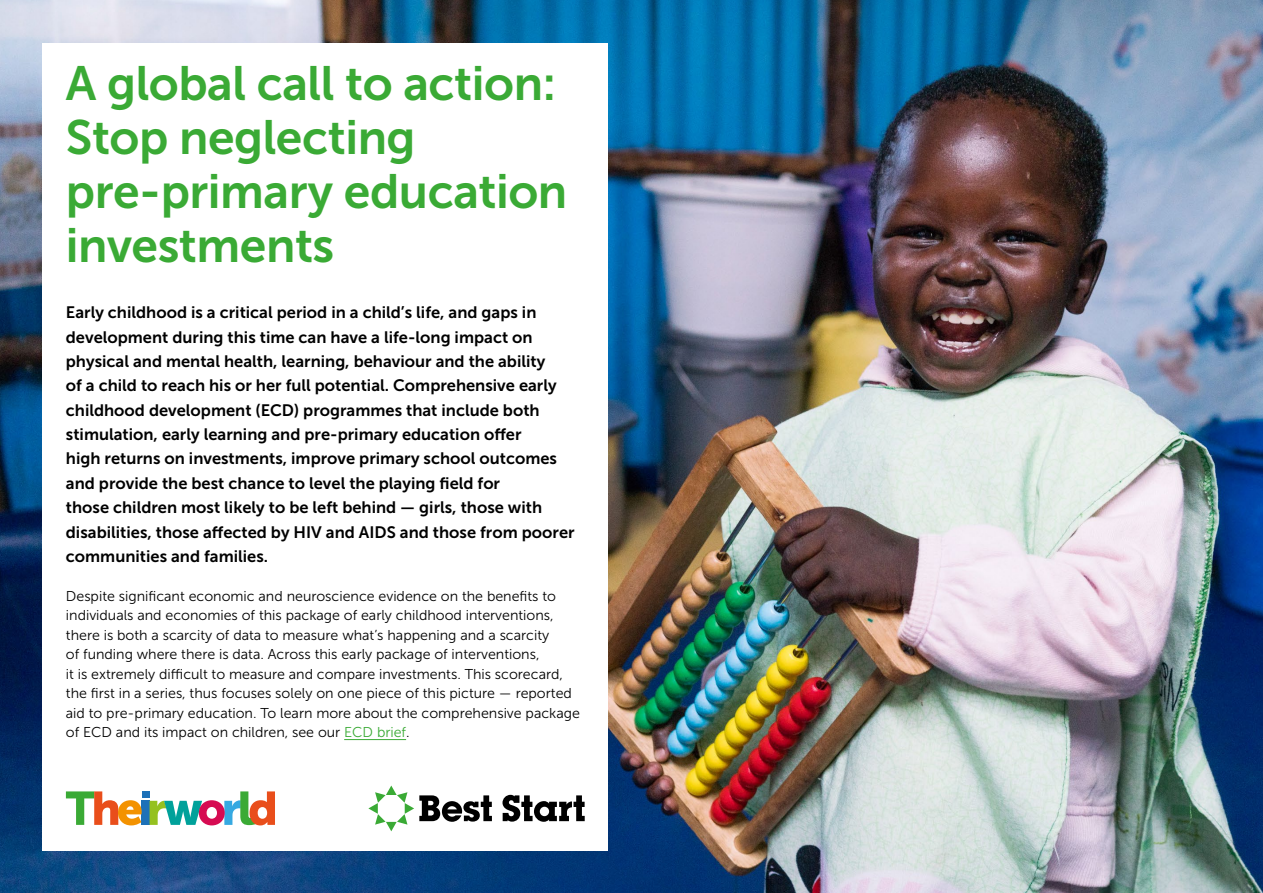
<style>
.page{position:relative;width:1263px;height:893px;background:#fff}
.page>*{position:absolute;margin:0;border:0;box-sizing:border-box;transform-origin:0 0}
.t1{font:48px/54px "Museo Sans 700";letter-spacing:-.01em;color:#3aaa35}
.t2{font:16.5px/24.3px "Museo Sans 700";color:#000}
.t3{font:14.25px/19.5px "Museo Sans 300";color:#000}
.s1{color:#3aaa35}
</style>
<div class="page">
<img style="left:0;top:0;width:1263px;height:893px">
<div style="left:43px;top:43px;width:565px;height:807px;background:#fff"></div>
<hr style="left:344px;top:739px;width:62px;height:1px;background:#3aaa35">
<div style="left:142px;top:801px;width:8px;height:24px;background:#1d71b8"></div>
<div style="left:142px;top:791px;width:8px;height:7px;background:#1d71b8"></div>
<svg style="left:150px;top:791px;width:125px;height:34px"></svg>
<svg style="left:66px;top:791px;width:76px;height:34px"></svg>
<svg style="left:368px;top:785px;width:217px;height:46px"></svg>
<h1 class="t1" style="left:66px;top:56px;width:503px">A global call to action:<br>Stop neglecting pre-primary education investments</h1>
<p class="t2" style="left:66px;top:300px;width:510px">Early childhood is a critical period in a child’s life, and gaps in development during this time can have a life-long impact on physical and mental health, learning, behaviour and the ability<br>of a child to reach his or her full potential. Comprehensive early childhood development (ECD) programmes that include both stimulation, early learning and pre-primary education offer<br>high returns on investments, improve primary school outcomes and provide the best chance to level the playing field for<br>those children most likely to be left behind — girls, those with disabilities, those affected by HIV and AIDS and those from poorer communities and families.</p>
<p class="t3" style="left:66px;top:586px;width:515px">Despite significant economic and neuroscience evidence on the benefits to individuals and economies of this package of early childhood interventions, there is both a scarcity of data to measure what’s happening and a scarcity<br>of funding where there is data. Across this early package of interventions,<br>it is extremely difficult to measure and compare investments. This scorecard, the first in a series, thus focuses solely on one piece of this picture — reported aid to pre-primary education. To learn more about the comprehensive package of ECD and its impact on children, see our <span class="s1">ECD brief</span>.</p>
</div>
